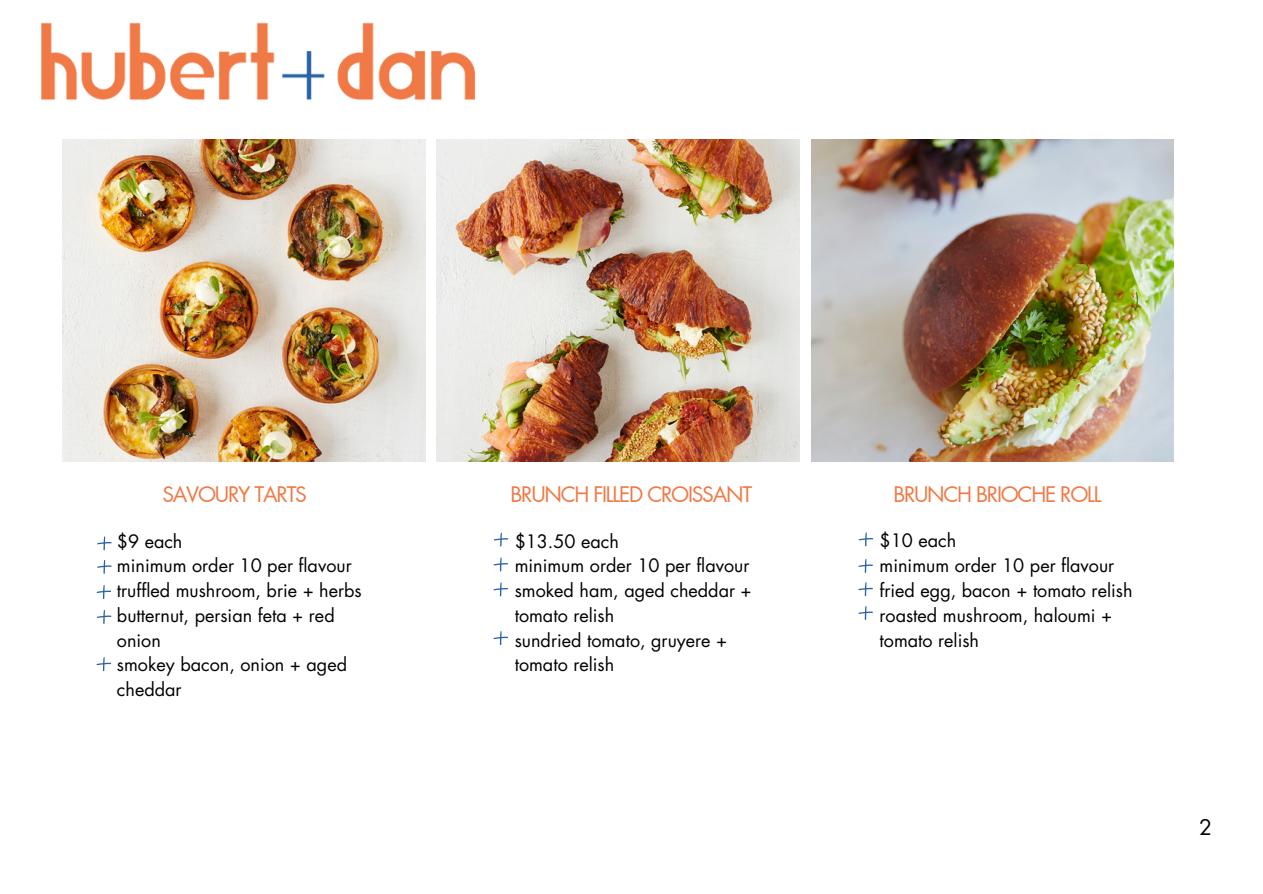
<style>
.page{position:relative;width:1263px;height:894px;background:#fff}
.page>*{position:absolute;margin:0;border:0;box-sizing:border-box;transform-origin:0 0}
.t1{font:21px "Futura LT Pro";letter-spacing:-.06em;color:#f07945}
.t2{font:21px "Futura Std";color:#000}
.t3{font:18px/24.8px "Futura Std";color:#000}
</style>
<div class="page">
<img style="left:436px;top:140px;width:364px;height:321px">
<img style="left:811px;top:140px;width:362px;height:321px">
<img style="left:63px;top:140px;width:362px;height:321px">
<img style="left:41px;top:22px;width:435px;height:79px">
<svg style="left:858px;top:532px;width:15px;height:14px"></svg>
<svg style="left:858px;top:582px;width:15px;height:14px"></svg>
<svg style="left:858px;top:606px;width:15px;height:14px"></svg>
<svg style="left:858px;top:559px;width:15px;height:14px"></svg>
<svg style="left:494px;top:532px;width:14px;height:14px"></svg>
<svg style="left:493px;top:582px;width:15px;height:14px"></svg>
<svg style="left:493px;top:631px;width:15px;height:14px"></svg>
<svg style="left:493px;top:557px;width:15px;height:14px"></svg>
<svg style="left:97px;top:536px;width:15px;height:14px"></svg>
<svg style="left:97px;top:559px;width:15px;height:15px"></svg>
<svg style="left:97px;top:610px;width:14px;height:14px"></svg>
<svg style="left:96px;top:585px;width:15px;height:14px"></svg>
<svg style="left:96px;top:657px;width:15px;height:14px"></svg>
<p class="t1" style="left:162px;top:484px;width:146px">SAVOURY TARTS</p>
<p class="t3" style="left:117px;top:529px;width:67px">$9 each</p>
<p class="t3" style="left:117px;top:554px;width:236px">minimum order 10 per flavour</p>
<p class="t3" style="left:117px;top:578px;width:246px">truffled mushroom, brie + herbs</p>
<p class="t3" style="left:117px;top:603px;width:219px">butternut, persian feta + red onion</p>
<p class="t3" style="left:117px;top:653px;width:232px">smokey bacon, onion + aged cheddar</p>
<p class="t1" style="left:511px;top:484px;width:243px">BRUNCH FILLED CROISSANT</p>
<p class="t1" style="left:893px;top:484px;width:210px">BRUNCH BRIOCHE ROLL</p>
<p class="t3" style="left:880px;top:529px;width:78px">$10 each</p>
<p class="t3" style="left:880px;top:554px;width:236px">minimum order 10 per flavour</p>
<p class="t3" style="left:880px;top:578px;width:254px">fried egg, bacon + tomato relish</p>
<p class="t3" style="left:880px;top:603px;width:234px">roasted mushroom, haloumi + tomato relish</p>
<p class="t3" style="left:515px;top:529px;width:106px">$13.50 each</p>
<p class="t3" style="left:515px;top:554px;width:236px">minimum order 10 per flavour</p>
<p class="t3" style="left:515px;top:578px;width:238px">smoked ham, aged cheddar + tomato relish</p>
<p class="t3" style="left:515px;top:628px;width:214px">sundried tomato, gruyere + tomato relish</p>
<p class="t2" style="left:1199px;top:817px;width:14px">2</p>
</div>
